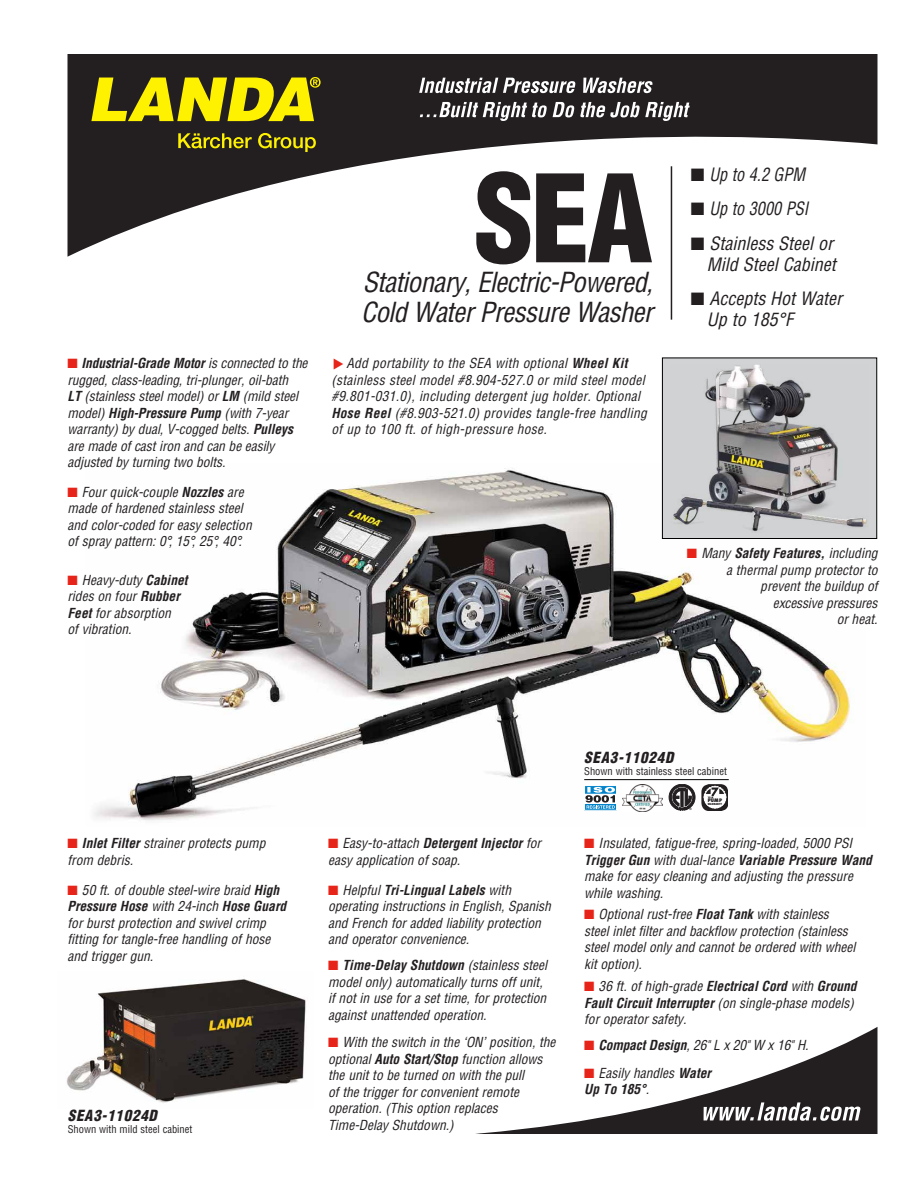
<style>
.page{position:relative;width:918px;height:1188px;background:#fff}
.page>*{position:absolute;margin:0;border:0;box-sizing:border-box;transform-origin:0 0}
.t1{font:900 condensed 118.5px "Helvetica";color:#231f20}
.t2{font:italic condensed 27px "Helvetica";letter-spacing:-.025em;color:#231f20}
.t3{font:italic condensed 18px/21px "Helvetica";color:#231f20;text-align:right}
.t4{font:italic condensed 18px "Helvetica";color:#231f20;scale:.9 1}
.t5{font:italic 900 condensed 15px "Helvetica";letter-spacing:.05em;color:#231f20}
.t6{font:italic condensed 13.5px/16.5px "Helvetica";color:#231f20}
.t7{font:italic condensed 13.5px/16.5px "Helvetica";letter-spacing:.02em;color:#231f20}
.t8{font:condensed 10.5px "Helvetica";color:#231f20}
.t9{font:800 condensed 4.8px "Futura";color:#231f20;scale:1.11 1}
.t10{font:3px "Helvetica";color:#231f20}
.t11{font:800 condensed 2.7px "Futura";letter-spacing:.025em;color:#231f20}
.s1{color:#e72419}
.s2{font-weight:700}
</style>
<div class="page">
<svg style="left:68px;top:54px;width:810px;height:203px"></svg>
<svg style="left:419px;top:78px;width:157px;height:15px"></svg>
<svg style="left:583px;top:78px;width:70px;height:15px"></svg>
<svg style="left:420px;top:102px;width:127px;height:19px"></svg>
<svg style="left:553px;top:102px;width:137px;height:19px"></svg>
<svg style="left:475px;top:1027px;width:403px;height:107px"></svg>
<svg style="left:91px;top:77px;width:230px;height:44px;background:#a69d0c"></svg>
<svg style="left:178px;top:133px;width:74px;height:15px"></svg>
<svg style="left:258px;top:133px;width:58px;height:19px"></svg>
<img style="left:94px;top:464px;width:759px;height:357px">
<img style="left:66px;top:979px;width:240px;height:124px">
<hr style="left:671px;top:166px;width:1px;height:154px;background:#231f20">
<div style="left:662px;top:358px;width:215px;height:180px;background:#d1d3d4"></div>
<div style="left:662px;top:358px;width:215px;height:181px;border:1px solid #000"></div>
<img style="left:673px;top:364px;width:193px;height:166px">
<svg style="left:586px;top:787px;width:29px;height:22px"></svg>
<div style="left:584px;top:785px;width:33px;height:26px;border:1px solid #fff"></div>
<svg style="left:669px;top:784px;width:26px;height:27px"></svg>
<img style="left:622px;top:784px;width:41px;height:27px">
<svg style="left:701px;top:784px;width:27px;height:27px"></svg>
<hr style="left:584px;top:779px;width:145px;height:1px;background:#000">
<p class="t6" style="left:68px;top:355px;width:242px"><span class="s1">■</span> <span class="s2">Industrial-Grade Motor</span> is connected to the rugged, class-leading, tri-plunger, oil-bath<br><span class="s2">LT</span> (stainless steel model) or <span class="s2">LM</span> (mild steel model) <span class="s2">High-Pressure Pump</span> (with 7-year warranty) by dual, V-cogged belts. <span class="s2">Pulleys </span>are made of cast iron and can be easily adjusted by turning two bolts.</p>
<p class="t6" style="left:68px;top:484px;width:186px"><span class="s1">■</span> Four quick-couple <span class="s2">Nozzles</span> are made of hardened stainless steel and color-coded for easy selection of spray pattern: 0°, 15°, 25°, 40°.</p>
<p class="t6" style="left:68px;top:571px;width:122px"><span class="s1">■</span> Heavy-duty <span class="s2">Cabinet </span>rides on four <span class="s2">Rubber<br>Feet</span> for absorption<br>of vibration.</p>
<p class="t1" style="left:474px;top:145px;width:180px">SEA</p>
<p class="t2" style="left:361px;top:296px;width:293px">Cold Water Pressure Washer</p>
<p class="t2" style="left:363px;top:266px;width:291px">Stationary, Electric-Powered,</p>
<p class="t7" style="left:331px;top:355px;width:317px;text-indent:15px">Add portability to the SEA with optional <span class="s2">Wheel Kit </span>(stainless steel model #8.904-527.0 or mild steel model #9.801-031.0), including detergent jug holder. Optional <span class="s2">Hose Reel</span> (#8.903-521.0) provides tangle-free handling of up to 100 ft. of high-pressure hose.</p>
<p class="t4" style="left:691px;top:163px;width:129px">■ Up to 4.2 GPM</p>
<p class="t4" style="left:691px;top:197px;width:132px">■ Up to 3000 PSI</p>
<p class="t3" style="left:691px;top:233px;width:147px">■ Stainless Steel or<br>Mild Steel Cabinet</p>
<p class="t3" style="left:707px;top:288px;width:137px;text-align:left;text-indent:-16px">■ Accepts Hot Water<br>Up to 185°F</p>
<p class="t6" style="left:687px;top:545px;width:192px;text-align:right"><span class="s1">■</span> Many <span class="s2">Safety Features,</span> including a thermal pump protector to prevent the buildup of<br>excessive pressures<br>or heat.</p>
<p class="t5" style="left:584px;top:748px;width:91px">SEA3-11024D</p>
<p class="t8" style="left:584px;top:765px;width:144px">Shown with stainless steel cabinet</p>
<p class="t10" style="left:690px;top:807px;width:4px">®</p>
<p class="t9" style="left:708px;top:797px;width:14px">PUMP</p>
<p class="t11" style="left:708px;top:802px;width:16px">WARRANTY</p>
<p class="t6" style="left:68px;top:835px;width:199px"><span class="s1">■</span> <span class="s2">Inlet Filter</span> strainer protects pump from debris.</p>
<p class="t6" style="left:584px;top:835px;width:289px"><span class="s1">■</span> Insulated, fatigue-free, spring-loaded, 5000 PSI <span class="s2">Trigger Gun</span> with dual-lance <span class="s2">Variable Pressure Wand </span>make for easy cleaning and adjusting the pressure while washing.</p>
<p class="t6" style="left:328px;top:835px;width:215px"><span class="s1">■</span> Easy-to-attach <span class="s2">Detergent Injector</span> for easy application of soap.</p>
<p class="t6" style="left:68px;top:882px;width:220px"><span class="s1">■</span> 50 ft. of double steel-wire braid <span class="s2">High Pressure Hose</span> with 24-inch <span class="s2">Hose Guard </span>for burst protection and swivel crimp fitting for tangle-free handling of hose and trigger gun.</p>
<p class="t6" style="left:328px;top:882px;width:224px"><span class="s1">■</span> Helpful <span class="s2">Tri-Lingual Labels</span> with operating instructions in English, Spanish and French for added liability protection and operator convenience.</p>
<p class="t6" style="left:584px;top:906px;width:273px"><span class="s1">■</span> Optional rust-free <span class="s2">Float Tank</span> with stainless steel inlet filter and backflow protection (stainless steel model only and cannot be ordered with wheel kit option).</p>
<p class="t6" style="left:328px;top:957px;width:220px"><span class="s1">■</span> <span class="s2">Time-Delay Shutdown</span> (stainless steel model only) automatically turns off unit, if not in use for a set time, for protection against unattended operation.</p>
<p class="t6" style="left:584px;top:978px;width:274px"><span class="s1">■</span> 36 ft. of high-grade <span class="s2">Electrical Cord</span> with <span class="s2">Ground<br>Fault Circuit Interrupter</span> (on single-phase models) for operator safety.</p>
<p class="t5" style="left:68px;top:1106px;width:91px">SEA3-11024D</p>
<p class="t8" style="left:68px;top:1123px;width:126px">Shown with mild steel cabinet</p>
<p class="t6" style="left:328px;top:1034px;width:229px"><span class="s1">■</span> With the switch in the ‘ON’ position, the optional <span class="s2">Auto Start/Stop</span> function allows the unit to be turned on with the pull<br>of the trigger for convenient remote operation. (This option replaces Time-Delay Shutdown.)</p>
<p class="t6" style="left:584px;top:1036px;width:226px"><span class="s1">■</span> <span class="s2">Compact Design</span>, 26" L x 20" W x 16" H.</p>
<p class="t6" style="left:584px;top:1064px;width:128px"><span class="s1">■</span> Easily handles <span class="s2">Water<br>Up To 185°</span>.</p>
</div>
